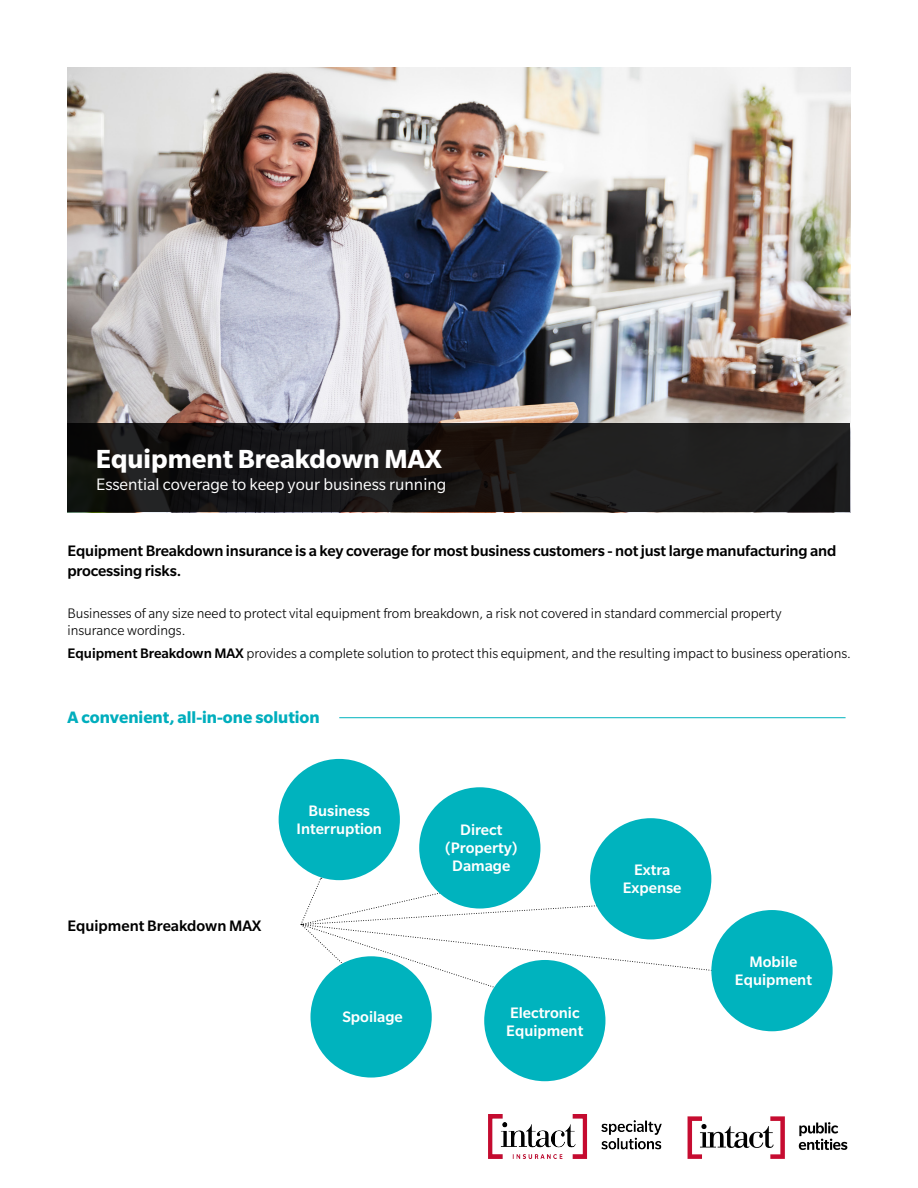
<style>
.page{position:relative;width:918px;height:1188px;background:#fff}
.page>*{position:absolute;margin:0;border:0;box-sizing:border-box;transform-origin:0 0}
.t1{font:700 28.5px "Slate Std";color:#fff}
.t2{font:18px "Slate Std";color:#fff}
.t3{font:700 18px "Slate Std";color:#00aebd}
.t4{font:500 16.5px/19.5px "Slate Std";letter-spacing:-.01em;color:#000}
.t5{font:500 16.5px/18px "Slate Std";color:#fff;text-align:center}
.t6{font:300 15px/16.5px "Slate Std";color:#000}
.s1{font-weight:500}
</style>
<div class="page">
<hr style="left:339px;top:717px;width:507px;height:1px;background:#00b3be">
<img style="left:68px;top:68px;width:782px;height:355px">
<svg style="left:68px;top:423px;width:782px;height:89px;background:#1a1818"></svg>
<svg style="left:301px;top:878px;width:419px;height:125px"></svg>
<div style="left:310px;top:956px;width:122px;height:122px;background:#00b3be;border-radius:50%"></div>
<div style="left:279px;top:759px;width:121px;height:121px;background:#00b3be;border-radius:50%"></div>
<div style="left:419px;top:787px;width:121px;height:122px;background:#00b3be;border-radius:50%"></div>
<div style="left:711px;top:910px;width:122px;height:121px;background:#00b3be;border-radius:50%"></div>
<div style="left:484px;top:960px;width:121px;height:121px;background:#00b3be;border-radius:50%"></div>
<div style="left:590px;top:818px;width:121px;height:121px;background:#00b3be;border-radius:50%"></div>
<img style="left:488px;top:1115px;width:174px;height:43px">
<img style="left:687px;top:1116px;width:161px;height:43px">
<p class="t1" style="left:96px;top:443px;width:348px">Equipment Breakdown MAX</p>
<p class="t2" style="left:96px;top:475px;width:352px">Essential coverage to keep your business running</p>
<p class="t4" style="left:68px;top:541px;width:771px">Equipment Breakdown insurance is a key coverage for most business customers - not just large manufacturing and processing risks.</p>
<p class="t6" style="left:68px;top:605px;width:716px">Businesses of any size need to protect vital equipment from breakdown, a risk not covered in standard commercial property insurance wordings.</p>
<p class="t6" style="left:68px;top:645px;width:785px"><span class="s1">Equipment Breakdown MAX</span> provides a complete solution to protect this equipment, and the resulting impact to business operations.</p>
<p class="t3" style="left:68px;top:708px;width:254px">A convenient, all-in-one solution</p>
<p class="t4" style="left:68px;top:916px;width:196px">Equipment Breakdown MAX</p>
<p class="t5" style="left:296px;top:802px;width:87px">Business<br>Interruption</p>
<p class="t5" style="left:342px;top:1008px;width:62px">Spoilage</p>
<p class="t5" style="left:445px;top:821px;width:74px">Direct (Property)<br>Damage</p>
<p class="t5" style="left:623px;top:861px;width:60px">Extra<br>Expense</p>
<p class="t5" style="left:506px;top:1003px;width:78px;text-align:left">Electronic<br>Equipment</p>
<p class="t5" style="left:735px;top:953px;width:78px">Mobile<br>Equipment</p>
</div>
